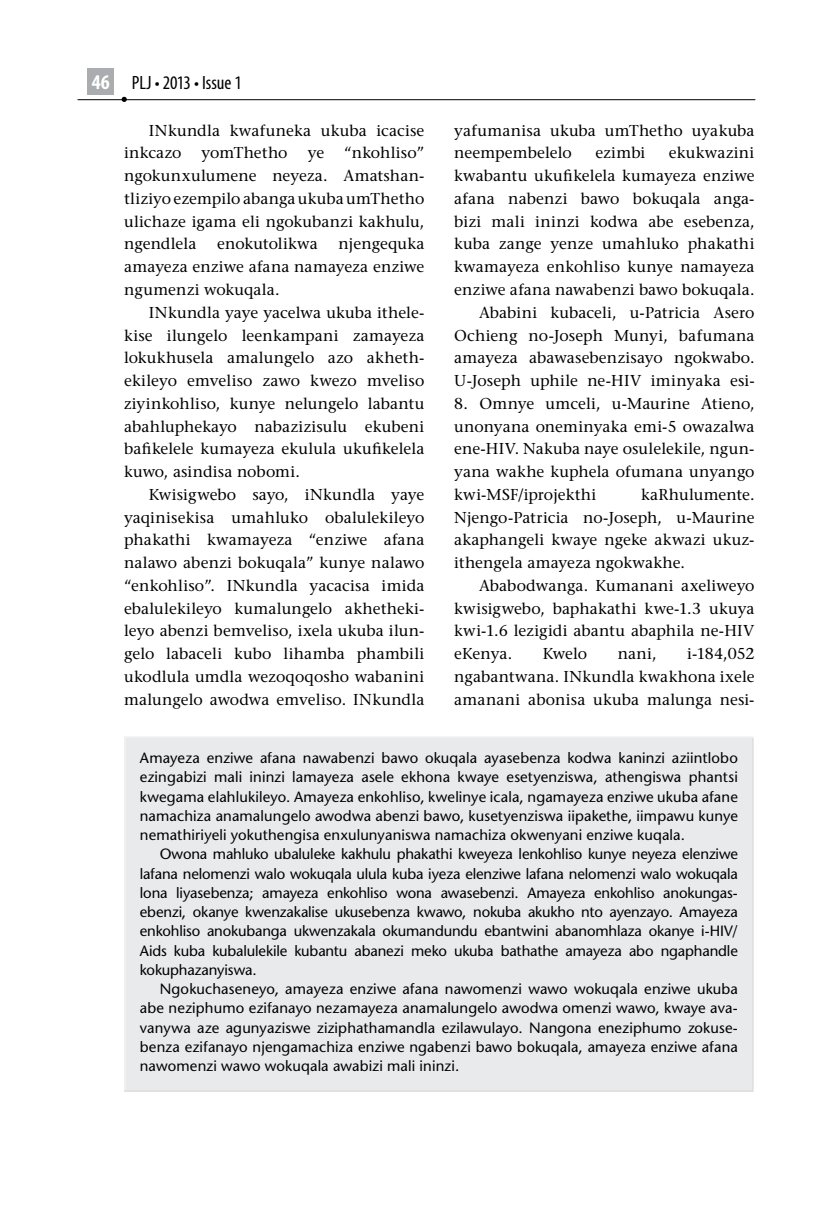
<style>
.page{position:relative;width:834px;height:1216px;background:#fff}
.page>*{position:absolute;margin:0;border:0;box-sizing:border-box;transform-origin:0 0}
.t1{font:condensed 19.25px "Myriad Pro";letter-spacing:-.005em;color:#000}
.Body{font:500 15.75px/22.8px "Stone Serif Std";letter-spacing:.01em;color:#000;text-align:justify}
.t2{font:500 14.88px "Stone Sans Std";letter-spacing:.005em;color:#000}
.s1{font-weight:700;font-size:21px;color:#fff}
</style>
<div class="page">
<div style="left:87px;top:68px;width:27px;height:27px;background:#aaacb0"></div>
<hr style="left:78px;top:99px;width:677px;height:1px;background:#000">
<svg style="left:122px;top:97px;width:5px;height:5px"></svg>
<div style="left:125px;top:737px;width:627px;height:353px;background:#e9eaeb"></div>
<hr style="left:124px;top:736px;width:629px;height:2px;background:#eff0f1">
<hr style="left:124px;top:738px;width:2px;height:352px;background:#eff0f1">
<hr style="left:751px;top:738px;width:2px;height:352px;background:#dedfe1">
<hr style="left:124px;top:1090px;width:629px;height:1px;background:#dedfe1">
<p class="t1" style="left:92px;top:71px;width:152px"><span class="s1">46</span> PLJ • 2013 • Issue 1</p>
<p class="Body" style="left:124px;top:119px;width:302px;text-indent:25px">INkundla kwafuneka ukuba icacise inkcazo</p>
<p class="Body" style="left:124px;top:142px;width:302px;text-indent:220px">“nkohliso” ngokunxulumene neyeza. Amatshan&shy;tliziyo ezempilo abanga ukuba umThetho ulichaze igama eli ngokubanzi kakhulu, ngendlela</p>
<p class="Body" style="left:202px;top:142px;width:87px">yomThetho</p>
<p class="Body" style="left:307px;top:142px;width:18px">ye</p>
<p class="Body" style="left:124px;top:233px;width:302px;text-indent:214px">njengequka amayeza enziwe afana namayeza enziwe ngumenzi wokuqala.</p>
<p class="Body" style="left:124px;top:301px;width:302px;text-indent:25px">INkundla yaye yacelwa ukuba ithele&shy;kise ilungelo leenkampani zamayeza lokukhusela amalungelo azo akheth&shy;ekileyo emveliso zawo kwezo mveliso ziyinkohliso, kunye nelungelo labantu abahluphekayo nabazizisulu ekubeni bafikelele kumayeza ekulula ukufikelela kuwo, asindisa nobomi.</p>
<p class="Body" style="left:124px;top:483px;width:302px;text-indent:25px">Kwisigwebo sayo, iNkundla yaye yaqinisekisa umahluko obalulekileyo phakathi kwamayeza “enziwe afana nalawo abenzi bokuqala” kunye nalawo “enkohliso”. INkundla yacacisa imida ebalulekileyo kumalungelo akhetheki&shy;leyo abenzi bemveliso, ixela ukuba ilun&shy;gelo labaceli kubo lihamba phambili ukodlula umdla wezoqoqosho wabanini malungelo awodwa emveliso. INkundla</p>
<p class="Body" style="left:217px;top:233px;width:102px">enokutolikwa</p>
<p class="Body" style="left:454px;top:119px;width:302px">yafumanisa ukuba umThetho uyakuba neempembelelo</p>
<p class="Body" style="left:454px;top:142px;width:302px;text-indent:215px">ekukwazini kwabantu ukufikelela kumayeza enziwe afana nabenzi bawo bokuqala anga&shy;bizi mali ininzi kodwa abe esebenza, kuba zange yenze umahluko phakathi kwamayeza enkohliso kunye namayeza enziwe afana nawabenzi bawo bokuqala.</p>
<p class="Body" style="left:454px;top:301px;width:302px;text-indent:25px">Ababini kubaceli, u-Patricia Asero Ochieng no-Joseph Munyi, bafumana amayeza abawasebenzisayo ngokwabo.<br>U-Joseph uphile ne-HIV iminyaka esi-</p>
<p class="Body" style="left:454px;top:392px;width:302px">8. Omnye umceli, u-Maurine Atieno, unonyana oneminyaka emi-5 owazalwa ene-HIV. Nakuba naye osulelekile, ngun&shy;yana wakhe kuphela ofumana unyango kwi-MSF/iprojekthi</p>
<p class="Body" style="left:595px;top:142px;width:51px">ezimbi</p>
<p class="Body" style="left:454px;top:483px;width:302px;text-indent:187px">kaRhulumente.<br>Njengo-Patricia no-Joseph, u-Maurine akaphangeli kwaye ngeke akwazi ukuz&shy;ithengela amayeza ngokwakhe.</p>
<p class="Body" style="left:454px;top:574px;width:302px;text-indent:25px">Ababodwanga. Kumanani axeliweyo kwisigwebo, baphakathi kwe-1.3 ukuya kwi-1.6 lezigidi abantu abaphila ne-HIV eKenya.</p>
<p class="Body" style="left:542px;top:642px;width:46px">Kwelo</p>
<p class="Body" style="left:617px;top:642px;width:40px">nani,</p>
<p class="Body" style="left:454px;top:642px;width:302px;text-indent:233px">i-184,052 ngabantwana. INkundla kwakhona ixele amanani abonisa ukuba malunga nesi-</p>
<p class="t2" style="left:140px;top:749px;width:599px">Amayeza enziwe afana nawabenzi bawo okuqala ayasebenza kodwa kaninzi aziintlobo</p>
<p class="t2" style="left:140px;top:768px;width:599px">ezingabizi mali ininzi lamayeza asele ekhona kwaye esetyenziswa, athengiswa phantsi</p>
<p class="t2" style="left:140px;top:787px;width:599px">kwegama elahlukileyo. Amayeza enkohliso, kwelinye icala, ngamayeza enziwe ukuba afane</p>
<p class="t2" style="left:140px;top:806px;width:599px">namachiza anamalungelo awodwa abenzi bawo, kusetyenziswa iipakethe, iimpawu kunye</p>
<p class="t2" style="left:140px;top:826px;width:546px">nemathiriyeli yokuthengisa enxulunyaniswa namachiza okwenyani enziwe kuqala.</p>
<p class="t2" style="left:160px;top:845px;width:579px">Owona mahluko ubaluleke kakhulu phakathi kweyeza lenkohliso kunye neyeza elenziwe</p>
<p class="t2" style="left:140px;top:864px;width:599px">lafana nelomenzi walo wokuqala ulula kuba iyeza elenziwe lafana nelomenzi walo wokuqala</p>
<p class="t2" style="left:140px;top:883px;width:599px">lona liyasebenza; amayeza enkohliso wona awasebenzi. Amayeza enkohliso anokungas-</p>
<p class="t2" style="left:140px;top:903px;width:599px">ebenzi, okanye kwenzakalise ukusebenza kwawo, nokuba akukho nto ayenzayo. Amayeza</p>
<p class="t2" style="left:140px;top:922px;width:599px">enkohliso anokubanga ukwenzakala okumandundu ebantwini abanomhlaza okanye i-HIV/</p>
<p class="t2" style="left:140px;top:941px;width:599px">Aids kuba kubalulekile kubantu abanezi meko ukuba bathathe amayeza abo ngaphandle</p>
<p class="t2" style="left:140px;top:960px;width:118px">kokuphazanyiswa.</p>
<p class="t2" style="left:160px;top:980px;width:579px">Ngokuchaseneyo, amayeza enziwe afana nawomenzi wawo wokuqala enziwe ukuba</p>
<p class="t2" style="left:140px;top:999px;width:599px">abe neziphumo ezifanayo nezamayeza anamalungelo awodwa omenzi wawo, kwaye ava-</p>
<p class="t2" style="left:140px;top:1018px;width:599px">vanywa aze agunyaziswe ziziphathamandla ezilawulayo. Nangona eneziphumo zokuse-</p>
<p class="t2" style="left:140px;top:1037px;width:599px">benza ezifanayo njengamachiza enziwe ngabenzi bawo bokuqala, amayeza enziwe afana</p>
<p class="t2" style="left:140px;top:1057px;width:321px">nawomenzi wawo wokuqala awabizi mali ininzi.</p>
</div>
